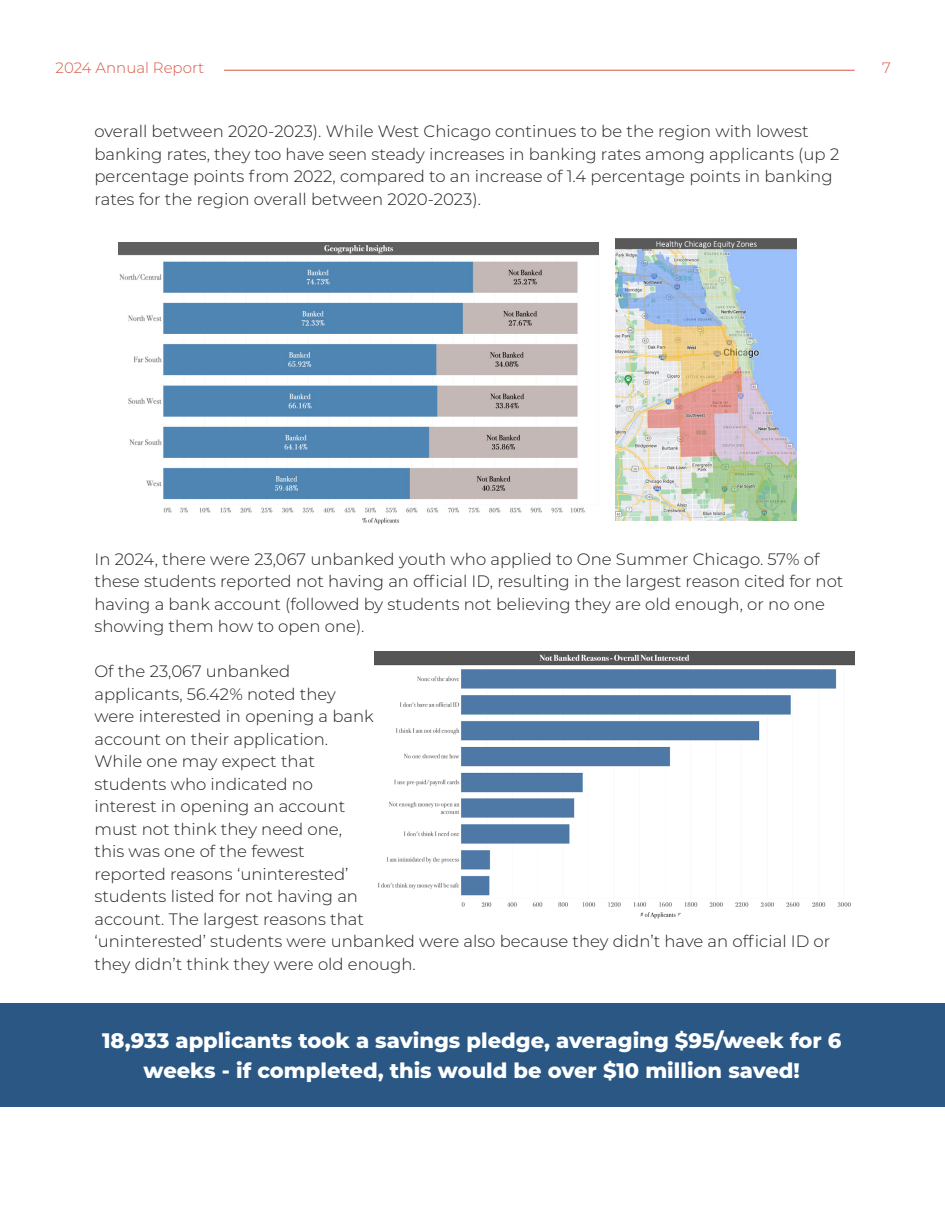
<style>
.page{position:relative;width:945px;height:1215px;background:#fff}
.page>*{position:absolute;margin:0;border:0;box-sizing:border-box;transform-origin:0 0}
.t1{font:800 21px/30px "Montserrat";color:#fff;text-align:center}
.t2{font:300 16.5px/22.5px "Montserrat";color:#231f20}
.t3{font:300 15px "Montserrat";color:#d65845}
</style>
<div class="page">
<hr style="left:224px;top:70px;width:631px;height:1px;background:#d65845">
<img style="left:375px;top:652px;width:480px;height:267px">
<img style="left:118px;top:243px;width:480px;height:282px">
<img style="left:616px;top:239px;width:180px;height:282px">
<div style="left:0;top:1003px;width:945px;height:104px;background:#2a5783"></div>
<p class="t3" style="left:56px;top:58px;width:150px">2024 Annual Report</p>
<p class="t3" style="left:882px;top:58px;width:10px">7</p>
<p class="t2" style="left:94px;top:120px;width:746px">overall between 2020-2023). While West Chicago continues to be the region with lowest banking rates, they too have seen steady increases in banking rates among applicants (up 2 percentage points from 2022, compared to an increase of 1.4 percentage points in banking rates for the region overall between 2020-2023).</p>
<p class="t2" style="left:94px;top:547px;width:751px">In 2024, there were 23,067 unbanked youth who applied to One Summer Chicago. 57% of these students reported not having an official ID, resulting in the largest reason cited for not having a bank account (followed by students not believing they are old enough, or no one showing them how to open one).</p>
<p class="t2" style="left:94px;top:660px;width:737px">Of the 23,067 unbanked<br>applicants, 56.42% noted they<br>were interested in opening a bank<br>account on their application.<br>While one may expect that<br>students who indicated no<br>interest in opening an account<br>must not think they need one,<br>this was one of the fewest<br>reported reasons ‘uninterested’<br>students listed for not having an<br>account. The largest reasons that<br>‘uninterested’ students were unbanked were also because they didn’t have an official ID or they didn’t think they were old enough.</p>
<p class="t1" style="left:102px;top:1024px;width:741px">18,933 applicants took a savings pledge, averaging $95/week for 6 weeks - if completed, this would be over $10 million saved!</p>
</div>
